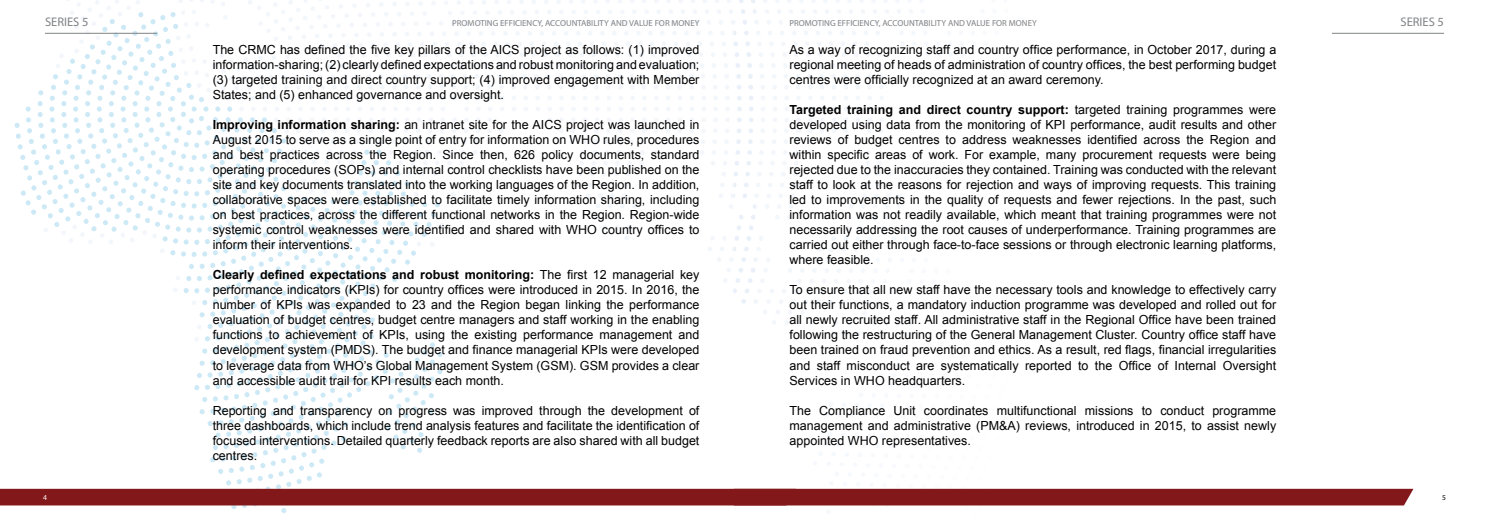
<style>
.page{position:relative;width:1489px;height:525px;background:#fff}
.page>*{position:absolute;margin:0;border:0;box-sizing:border-box;transform-origin:0 0}
.t1{font:12.5px/15px "Arial";color:#000;text-align:justify}
.t2{font:12.5px "Myriad Pro";color:#808285}
.t3{font:8.75px "Myriad Pro";color:#808285}
.t4{font:7.5px "Myriad Pro";color:#fff}
.t5{font:7.5px "Myriad Pro";color:#000}
.s1{font-weight:700}
</style>
<div class="page">
<hr style="left:1331px;top:33px;width:112px;height:1px;background:#808285">
<svg style="left:15px;top:12px;width:427px;height:501px"></svg>
<div style="left:0;top:488px;width:1413px;height:17px;background:#83181a"></div>
<hr style="left:45px;top:33px;width:112px;height:1px;background:#808285">
<p class="t2" style="left:45px;top:14px;width:45px">SERIES 5</p>
<p class="t3" style="left:452px;top:18px;width:249px">PROMOTING EFFICIENCY, ACCOUNTABILITY AND VALUE FOR MONEY</p>
<p class="t1" style="left:213px;top:42px;width:488px">The CRMC has defined the five key pillars of the AICS project as follows: (1) improved information-sharing; (2) clearly defined expectations and robust monitoring and evaluation; (3) targeted training and direct country support; (4) improved engagement with Member States; and (5) enhanced governance and oversight.</p>
<p class="t1" style="left:213px;top:117px;width:488px"><span class="s1">Improving information sharing:</span> an intranet site for the AICS project was launched in August 2015 to serve as a single point of entry for information on WHO rules, procedures and best practices across the Region. Since then, 626 policy documents, standard operating procedures (SOPs) and internal control checklists have been published on the site and key documents translated into the working languages of the Region. In addition, collaborative spaces were established to facilitate timely information sharing, including on best practices, across the different functional networks in the Region. Region-wide systemic control weaknesses were identified and shared with WHO country offices to inform their interventions.</p>
<p class="t1" style="left:213px;top:267px;width:488px"><span class="s1">Clearly defined expectations and robust monitoring:</span> The first 12 managerial key performance indicators (KPIs) for country offices were introduced in 2015. In 2016, the number of KPIs was expanded to 23 and the Region began linking the performance evaluation of budget centres, budget centre managers and staff working in the enabling functions to achievement of KPIs, using the existing performance management and development system (PMDS). The budget and finance managerial KPIs were developed to leverage data from WHO’s Global Management System (GSM). GSM provides a clear and accessible audit trail for KPI results each month.</p>
<p class="t1" style="left:213px;top:402px;width:488px">Reporting and transparency on progress was improved through the development of three dashboards, which include trend analysis features and facilitate the identification of focused interventions. Detailed quarterly feedback reports are also shared with all budget centres.</p>
<p class="t3" style="left:789px;top:18px;width:249px">PROMOTING EFFICIENCY, ACCOUNTABILITY AND VALUE FOR MONEY</p>
<p class="t2" style="left:1400px;top:14px;width:45px">SERIES 5</p>
<p class="t1" style="left:789px;top:42px;width:488px">As a way of recognizing staff and country office performance, in October 2017, during a regional meeting of heads of administration of country offices, the best performing budget centres were officially recognized at an award ceremony.</p>
<p class="t1" style="left:789px;top:102px;width:488px"><span class="s1">Targeted training and direct country support:</span> targeted training programmes were developed using data from the monitoring of KPI performance, audit results and other reviews of budget centres to address weaknesses identified across the Region and within specific areas of work. For example, many procurement requests were being rejected due to the inaccuracies they contained. Training was conducted with the relevant staff to look at the reasons for rejection and ways of improving requests. This training led to improvements in the quality of requests and fewer rejections. In the past, such information was not readily available, which meant that training programmes were not necessarily addressing the root causes of underperformance. Training programmes are carried out either through face-to-face sessions or through electronic learning platforms, where feasible.</p>
<p class="t1" style="left:789px;top:282px;width:488px">To ensure that all new staff have the necessary tools and knowledge to effectively carry out their functions, a mandatory induction programme was developed and rolled out for all newly recruited staff. All administrative staff in the Regional Office have been trained following the restructuring of the General Management Cluster. Country office staff have been trained on fraud prevention and ethics. As a result, red flags, financial irregularities and staff misconduct are systematically reported to the Office of Internal Oversight Services in WHO headquarters.</p>
<p class="t1" style="left:789px;top:402px;width:488px">The Compliance Unit coordinates multifunctional missions to conduct programme management and administrative (PM&amp;A) reviews, introduced in 2015, to assist newly appointed WHO representatives.</p>
<p class="t4" style="left:43px;top:492px;width:5px">4</p>
<p class="t5" style="left:1441px;top:492px;width:5px">5</p>
</div>
